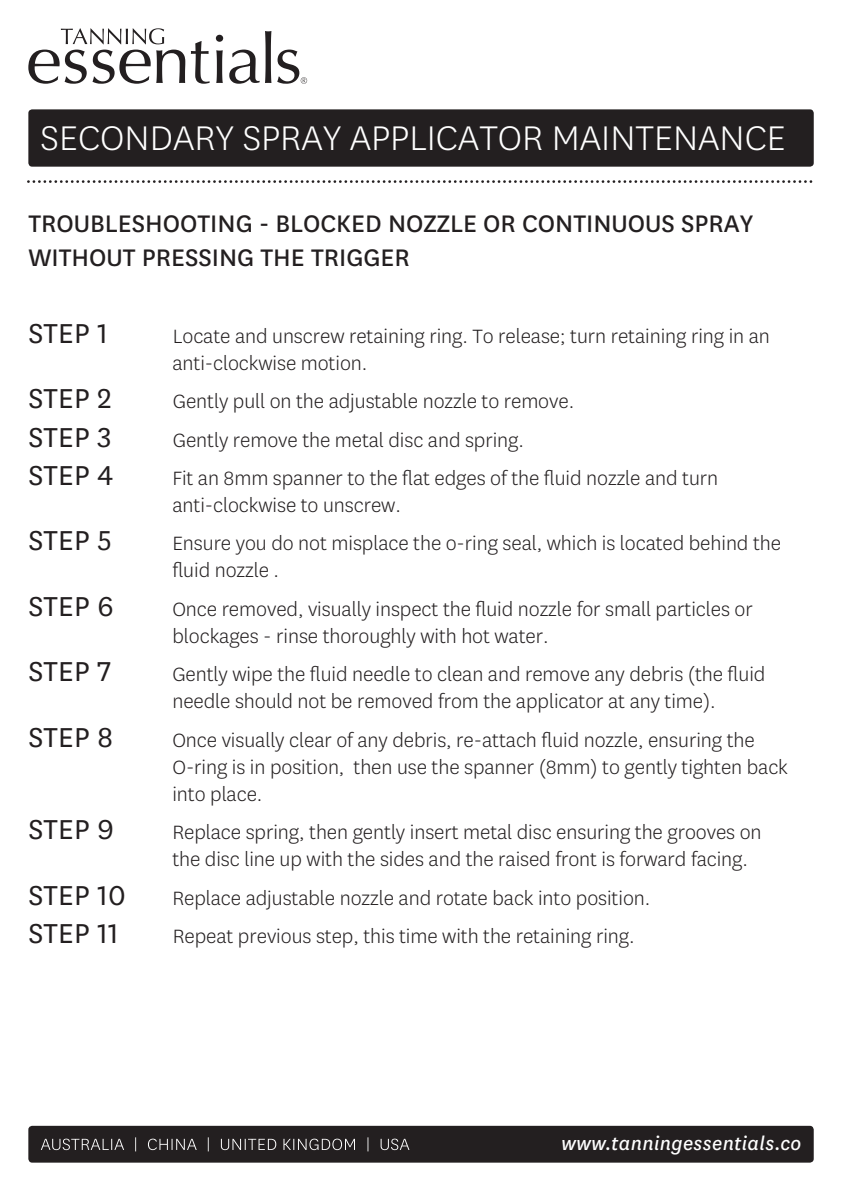
<style>
.page{position:relative;width:842px;height:1191px;background:#fff}
.page>*{position:absolute;margin:0;border:0;box-sizing:border-box;transform-origin:0 0}
.t1{font:300 40px "National";color:#fff}
.t2{font:32px "National";letter-spacing:.01em;color:#231f20}
.t3{font:28px/33.6px "National";color:#231f20}
.t4{font:300 22.4px/27px "National";letter-spacing:-.005em;color:#231f20}
.t5{font:italic 21.6px "National";letter-spacing:.02em;color:#fff}
</style>
<div class="page">
<svg style="left:61px;top:28px;width:103px;height:16px"></svg>
<svg style="left:28px;top:50px;width:157px;height:34px"></svg>
<svg style="left:191px;top:41px;width:19px;height:43px"></svg>
<svg style="left:216px;top:35px;width:7px;height:7px"></svg>
<svg style="left:216px;top:50px;width:7px;height:33px"></svg>
<svg style="left:229px;top:31px;width:42px;height:53px"></svg>
<svg style="left:277px;top:50px;width:30px;height:34px"></svg>
<div style="left:28px;top:109px;width:786px;height:58px;background:#231f20;border-radius:4px"></div>
<svg style="left:28px;top:180px;width:785px;height:3px"></svg>
<div style="left:28px;top:1125px;width:786px;height:37px;background:#231f20;border-radius:4px"></div>
<svg style="left:41px;top:1137px;width:368px;height:14px"></svg>
<h1 class="t1" style="left:41px;top:121px;width:747px">SECONDARY SPRAY APPLICATOR MAINTENANCE</h1>
<p class="t3" style="left:28px;top:209px;width:726px">TROUBLESHOOTING - BLOCKED NOZZLE OR CONTINUOUS SPRAY<br>WITHOUT PRESSING THE TRIGGER</p>
<h2 class="t2" style="left:28px;top:313px;width:81px">STEP 1</h2>
<p class="t4" style="left:172px;top:324px;width:599px">Locate and unscrew retaining ring. To release; turn retaining ring in an anti-clockwise motion.</p>
<h2 class="t2" style="left:28px;top:378px;width:85px">STEP 2</h2>
<p class="t4" style="left:173px;top:389px;width:403px">Gently pull on the adjustable nozzle to remove.</p>
<h2 class="t2" style="left:28px;top:417px;width:84px">STEP 3</h2>
<p class="t4" style="left:173px;top:428px;width:353px">Gently remove the metal disc and spring.</p>
<h2 class="t2" style="left:28px;top:455px;width:86px">STEP 4</h2>
<p class="t4" style="left:172px;top:466px;width:547px">Fit an 8mm spanner to the flat edges of the fluid nozzle and turn anti-clockwise to unscrew.</p>
<h2 class="t2" style="left:28px;top:521px;width:85px">STEP 5</h2>
<p class="t4" style="left:172px;top:532px;width:610px">Ensure you do not misplace the o-ring seal, which is located behind the fluid nozzle .</p>
<h2 class="t2" style="left:28px;top:586px;width:87px">STEP 6</h2>
<p class="t4" style="left:172px;top:597px;width:582px">Once removed, visually inspect the fluid nozzle for small particles or blockages - rinse thoroughly with hot water.</p>
<h2 class="t2" style="left:28px;top:651px;width:84px">STEP 7</h2>
<p class="t4" style="left:172px;top:662px;width:594px">Gently wipe the fluid needle to clean and remove any debris (the fluid needle should not be removed from the applicator at any time).</p>
<h2 class="t2" style="left:28px;top:717px;width:86px">STEP 8</h2>
<p class="t4" style="left:172px;top:728px;width:617px">Once visually clear of any debris, re-attach fluid nozzle, ensuring the<br>O-ring is in position, then use the spanner (8mm) to gently tighten back into place.</p>
<h2 class="t2" style="left:28px;top:809px;width:87px">STEP 9</h2>
<p class="t4" style="left:172px;top:820px;width:591px">Replace spring, then gently insert metal disc ensuring the grooves on the disc line up with the sides and the raised front is forward facing.</p>
<h2 class="t2" style="left:28px;top:875px;width:99px">STEP 10</h2>
<p class="t4" style="left:172px;top:886px;width:479px">Replace adjustable nozzle and rotate back into position.</p>
<h2 class="t2" style="left:28px;top:913px;width:92px">STEP 11</h2>
<p class="t4" style="left:173px;top:924px;width:463px">Repeat previous step, this time with the retaining ring.</p>
<p class="t5" style="left:561px;top:1135px;width:241px">www.tanningessentials.co</p>
</div>
